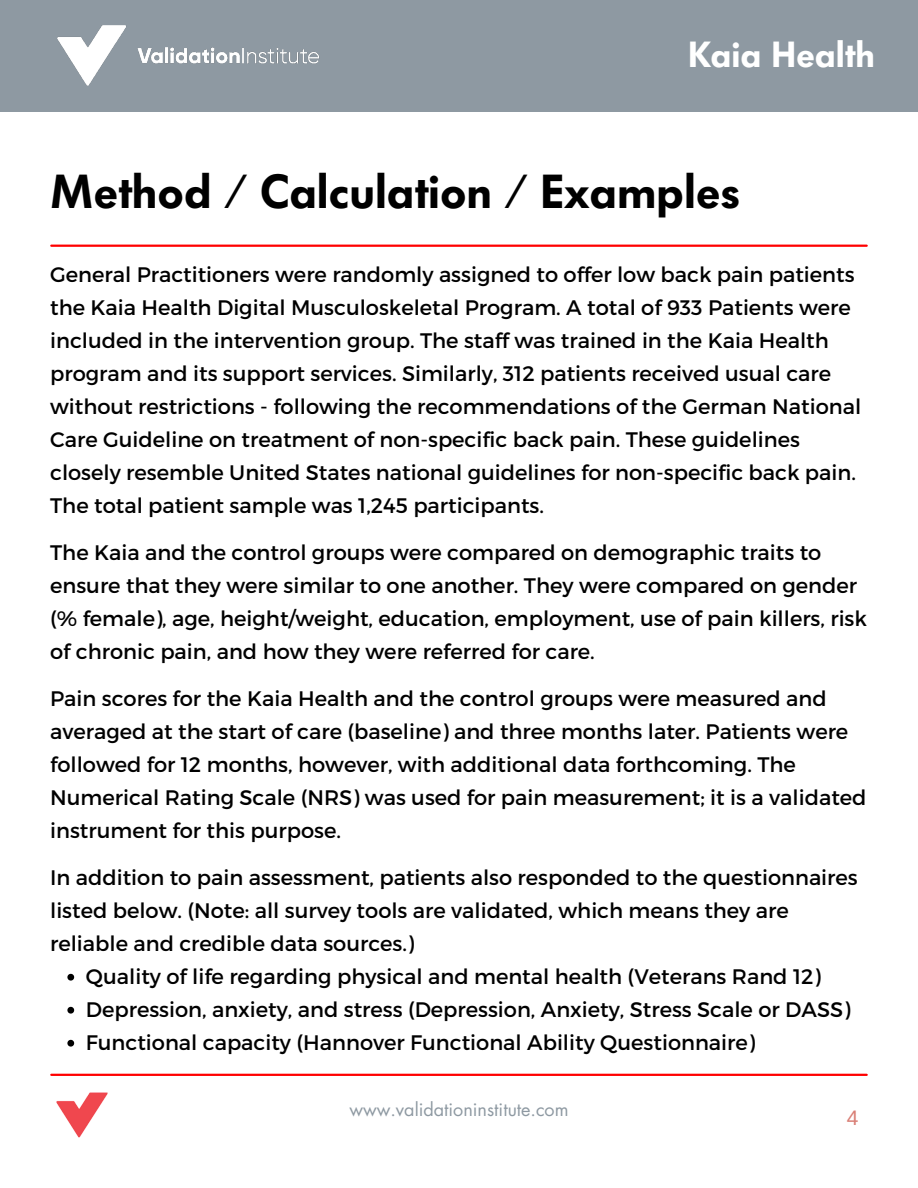
<style>
.page{position:relative;width:918px;height:1188px;background:#fff}
.page>*{position:absolute;margin:0;border:0;box-sizing:border-box;transform-origin:0 0}
.t1{font:600 47.25px "Futura BQ";color:#000}
.t2{font:600 36px "Futura BQ";color:#fff}
.t3{font:21px/33px "Montserrat";color:#000}
.t4{font:21px "Arimo";color:#d97f76}
.t5{font:18px "Futura LT";color:#8e99a2}
</style>
<div class="page">
<div style="left:0;top:0;width:918px;height:112px;background:#8e99a2"></div>
<img style="left:57px;top:25px;width:262px;height:61px">
<hr style="left:51px;top:1074px;width:816px;height:2px;background:#f00">
<img style="left:56px;top:1092px;width:52px;height:46px">
<hr style="left:51px;top:245px;width:816px;height:2px;background:#f00">
<svg style="left:67px;top:974px;width:7px;height:7px"></svg>
<svg style="left:67px;top:1007px;width:7px;height:7px"></svg>
<svg style="left:67px;top:1040px;width:7px;height:7px"></svg>
<p class="t2" style="left:688px;top:33px;width:188px">Kaia Health</p>
<p class="t1" style="left:50px;top:164px;width:692px">Method / Calculation / Examples</p>
<h1 class="t3" style="left:50px;top:257px;width:813px">General Practitioners were randomly assigned to offer low back pain patients the Kaia Health Digital Musculoskeletal Program. A total of 933 Patients were included in the intervention group. The staff was trained in the Kaia Health program and its support services. Similarly, 312 patients received usual care without restrictions - following the recommendations of the German National Care Guideline on treatment of non-specific back pain. These guidelines closely resemble United States national guidelines for non-specific back pain.<br>The total patient sample was 1,245 participants.</h1>
<h3 class="t3" style="left:50px;top:535px;width:818px">The Kaia and the control groups were compared on demographic traits to ensure that they were similar to one another. They were compared on gender (% female), age, height/weight, education, employment, use of pain killers, risk of chronic pain, and how they were referred for care.</h3>
<h3 class="t3" style="left:50px;top:681px;width:818px">Pain scores for the Kaia Health and the control groups were measured and averaged at the start of care (baseline) and three months later. Patients were followed for 12 months, however, with additional data forthcoming. The Numerical Rating Scale (NRS) was used for pain measurement; it is a validated instrument for this purpose.</h3>
<h3 class="t3" style="left:50px;top:860px;width:809px">In addition to pain assessment, patients also responded to the questionnaires listed below. (Note: all survey tools are validated, which means they are reliable and credible data sources.)</h3>
<h3 class="t3" style="left:86px;top:959px;width:736px">Quality of life regarding physical and mental health (Veterans Rand 12)</h3>
<p class="t3" style="left:86px;top:992px;width:766px">Depression, anxiety, and stress (Depression, Anxiety, Stress Scale or DASS)</p>
<p class="t3" style="left:86px;top:1025px;width:671px">Functional capacity (Hannover Functional Ability Questionnaire)</p>
<p class="t5" style="left:349px;top:1098px;width:221px">www.validationinstitute.com</p>
<p class="t4" style="left:847px;top:1106px;width:13px">4</p>
</div>
